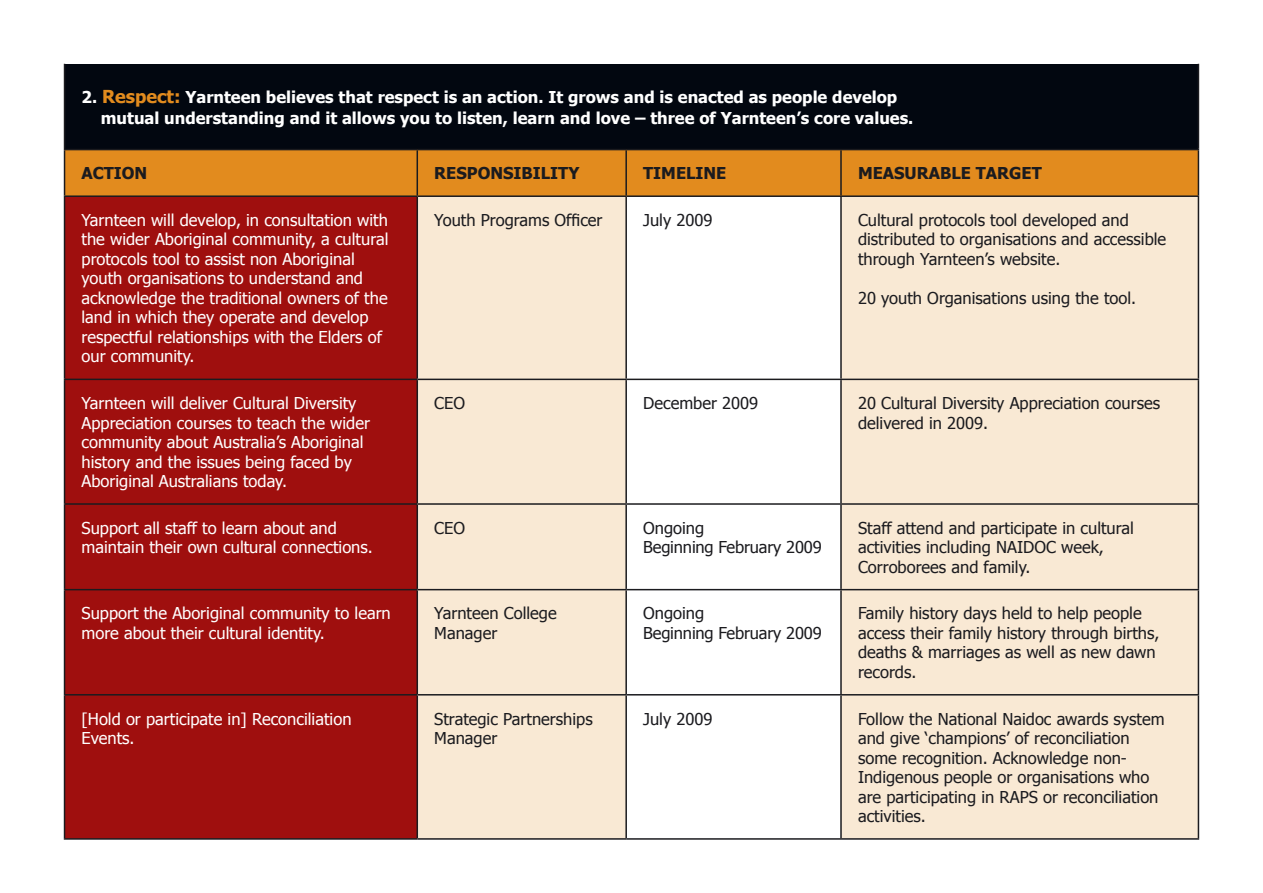
<style>
.page{position:relative;width:1263px;height:893px;background:#fff}
.page>*{position:absolute;margin:0;border:0;box-sizing:border-box;transform-origin:0 0}
.t1{font:16.35px/19.5px "Tahoma";color:#1b1b1f}
.t2{font:16.35px/19.5px "Tahoma";color:#fff}
.t3{font:700 16.35px/21px "Tahoma";color:#fff}
.t4{font:700 16.35px "Tahoma";color:#1b1b1f}
.s1{font-size:17.85px;color:#e28b1e}
</style>
<div class="page">
<div style="left:65px;top:64px;width:1133px;height:86px;background:#020710"></div>
<div style="left:65px;top:150px;width:1133px;height:45px;background:#e28b1e"></div>
<div style="left:65px;top:197px;width:351px;height:641px;background:#9f0f0e"></div>
<svg style="left:418px;top:197px;width:780px;height:641px;fill:#f9e9d4"></svg>
<hr style="left:64px;top:150px;width:1px;height:45px;background:#1b1b1f">
<hr style="left:416px;top:150px;width:2px;height:45px;background:#1b1b1f">
<hr style="left:625px;top:150px;width:2px;height:45px;background:#1b1b1f">
<hr style="left:840px;top:150px;width:2px;height:45px;background:#1b1b1f">
<hr style="left:1198px;top:150px;width:1px;height:45px;background:#1b1b1f">
<hr style="left:64px;top:64px;width:1px;height:85px;background:#1b1b1f">
<hr style="left:1198px;top:64px;width:1px;height:85px;background:#1b1b1f">
<hr style="left:64px;top:149px;width:353px;height:1px;background:#1b1b1f">
<hr style="left:417px;top:149px;width:209px;height:1px;background:#1b1b1f">
<hr style="left:626px;top:149px;width:215px;height:1px;background:#1b1b1f">
<hr style="left:841px;top:149px;width:358px;height:1px;background:#1b1b1f">
<hr style="left:64px;top:195px;width:353px;height:2px;background:#1b1b1f">
<hr style="left:64px;top:197px;width:1px;height:182px;background:#1b1b1f">
<hr style="left:417px;top:195px;width:209px;height:2px;background:#1b1b1f">
<hr style="left:416px;top:197px;width:2px;height:182px;background:#1b1b1f">
<hr style="left:626px;top:195px;width:215px;height:2px;background:#1b1b1f">
<hr style="left:625px;top:197px;width:2px;height:182px;background:#1b1b1f">
<hr style="left:841px;top:195px;width:358px;height:2px;background:#1b1b1f">
<hr style="left:840px;top:197px;width:2px;height:182px;background:#1b1b1f">
<hr style="left:1198px;top:197px;width:1px;height:182px;background:#1b1b1f">
<hr style="left:64px;top:379px;width:353px;height:1px;background:#1b1b1f">
<hr style="left:64px;top:380px;width:1px;height:123px;background:#1b1b1f">
<hr style="left:417px;top:379px;width:209px;height:1px;background:#1b1b1f">
<hr style="left:416px;top:380px;width:2px;height:123px;background:#1b1b1f">
<hr style="left:626px;top:379px;width:215px;height:1px;background:#1b1b1f">
<hr style="left:625px;top:380px;width:2px;height:123px;background:#1b1b1f">
<hr style="left:841px;top:379px;width:358px;height:1px;background:#1b1b1f">
<hr style="left:840px;top:380px;width:2px;height:123px;background:#1b1b1f">
<hr style="left:1198px;top:380px;width:1px;height:123px;background:#1b1b1f">
<hr style="left:64px;top:503px;width:353px;height:2px;background:#1b1b1f">
<hr style="left:64px;top:505px;width:1px;height:84px;background:#1b1b1f">
<hr style="left:417px;top:503px;width:209px;height:2px;background:#1b1b1f">
<hr style="left:416px;top:505px;width:2px;height:84px;background:#1b1b1f">
<hr style="left:626px;top:503px;width:215px;height:2px;background:#1b1b1f">
<hr style="left:625px;top:505px;width:2px;height:84px;background:#1b1b1f">
<hr style="left:841px;top:503px;width:358px;height:2px;background:#1b1b1f">
<hr style="left:840px;top:505px;width:2px;height:84px;background:#1b1b1f">
<hr style="left:1198px;top:505px;width:1px;height:84px;background:#1b1b1f">
<hr style="left:64px;top:589px;width:353px;height:1px;background:#1b1b1f">
<hr style="left:64px;top:590px;width:1px;height:104px;background:#1b1b1f">
<hr style="left:417px;top:589px;width:209px;height:1px;background:#1b1b1f">
<hr style="left:416px;top:590px;width:2px;height:104px;background:#1b1b1f">
<hr style="left:626px;top:589px;width:215px;height:1px;background:#1b1b1f">
<hr style="left:625px;top:590px;width:2px;height:104px;background:#1b1b1f">
<hr style="left:841px;top:589px;width:358px;height:1px;background:#1b1b1f">
<hr style="left:840px;top:590px;width:2px;height:104px;background:#1b1b1f">
<hr style="left:1198px;top:590px;width:1px;height:104px;background:#1b1b1f">
<hr style="left:64px;top:694px;width:353px;height:1px;background:#1b1b1f">
<hr style="left:64px;top:695px;width:1px;height:143px;background:#1b1b1f">
<hr style="left:417px;top:694px;width:209px;height:1px;background:#1b1b1f">
<hr style="left:416px;top:695px;width:2px;height:143px;background:#1b1b1f">
<hr style="left:626px;top:694px;width:215px;height:1px;background:#1b1b1f">
<hr style="left:625px;top:695px;width:2px;height:143px;background:#1b1b1f">
<hr style="left:841px;top:694px;width:358px;height:1px;background:#1b1b1f">
<hr style="left:840px;top:695px;width:2px;height:143px;background:#1b1b1f">
<hr style="left:1198px;top:695px;width:1px;height:143px;background:#1b1b1f">
<hr style="left:64px;top:838px;width:353px;height:2px;background:#1b1b1f">
<hr style="left:417px;top:838px;width:209px;height:2px;background:#1b1b1f">
<hr style="left:626px;top:838px;width:215px;height:2px;background:#1b1b1f">
<hr style="left:841px;top:838px;width:358px;height:2px;background:#1b1b1f">
<p class="t3" style="left:101px;top:86px;width:814px;text-indent:-19px">2. <span class="s1">Respect:</span> Yarnteen believes that respect is an action. It grows and is enacted as people develop mutual understanding and it allows you to listen, learn and love – three of Yarnteen’s core values.</p>
<p class="t4" style="left:82px;top:163px;width:23px">Action</p>
<p class="t4" style="left:434px;top:163px;width:23px">Responsibility</p>
<p class="t4" style="left:643px;top:163px;width:22px">Timeline</p>
<p class="t4" style="left:858px;top:163px;width:27px">Measurable</p>
<p class="t4" style="left:976px;top:163px;width:57px">Target</p>
<p class="t2" style="left:82px;top:210px;width:308px">Yarnteen will develop, in consultation with the wider Aboriginal community, a cultural protocols tool to assist non Aboriginal youth organisations to understand and acknowledge the traditional owners of the land in which they operate and develop respectful relationships with the Elders of our community.</p>
<p class="t1" style="left:434px;top:210px;width:170px">Youth Programs Officer</p>
<p class="t1" style="left:643px;top:210px;width:71px">July 2009</p>
<p class="t1" style="left:858px;top:210px;width:310px">Cultural protocols tool developed and distributed to organisations and accessible through Yarnteen’s website.</p>
<p class="t1" style="left:858px;top:288px;width:280px">20 youth Organisations using the tool.</p>
<p class="t2" style="left:82px;top:393px;width:290px">Yarnteen will deliver Cultural Diversity Appreciation courses to teach the wider community about Australia’s Aboriginal history and the issues being faced by Aboriginal Australians today.</p>
<p class="t1" style="left:434px;top:393px;width:32px">CEO</p>
<p class="t1" style="left:643px;top:393px;width:116px">December 2009</p>
<p class="t1" style="left:858px;top:393px;width:304px">20 Cultural Diversity Appreciation courses delivered in 2009.</p>
<p class="t2" style="left:82px;top:517px;width:293px">Support all staff to learn about and maintain their own cultural connections.</p>
<p class="t1" style="left:434px;top:517px;width:32px">CEO</p>
<p class="t1" style="left:643px;top:517px;width:180px">Ongoing<br>Beginning February 2009</p>
<p class="t1" style="left:858px;top:517px;width:277px">Staff attend and participate in cultural activities including NAIDOC week,<br>Corroborees and family.</p>
<p class="t2" style="left:82px;top:603px;width:311px">Support the Aboriginal community to learn more about their cultural identity.</p>
<p class="t1" style="left:434px;top:603px;width:124px">Yarnteen College<br>Manager</p>
<p class="t1" style="left:643px;top:603px;width:180px">Ongoing<br>Beginning February 2009</p>
<p class="t1" style="left:858px;top:603px;width:303px">Family history days held to help people access their family history through births, deaths &amp; marriages as well as new dawn records.</p>
<p class="t2" style="left:82px;top:708px;width:271px">[Hold or participate in] Reconciliation<br>Events.</p>
<p class="t1" style="left:434px;top:708px;width:160px">Strategic Partnerships<br>Manager</p>
<p class="t1" style="left:643px;top:708px;width:71px">July 2009</p>
<p class="t1" style="left:858px;top:708px;width:308px">Follow the National Naidoc awards system and give ‘champions’ of reconciliation some recognition. Acknowledge non-Indigenous people or organisations who are participating in RAPS or reconciliation activities.</p>
</div>
